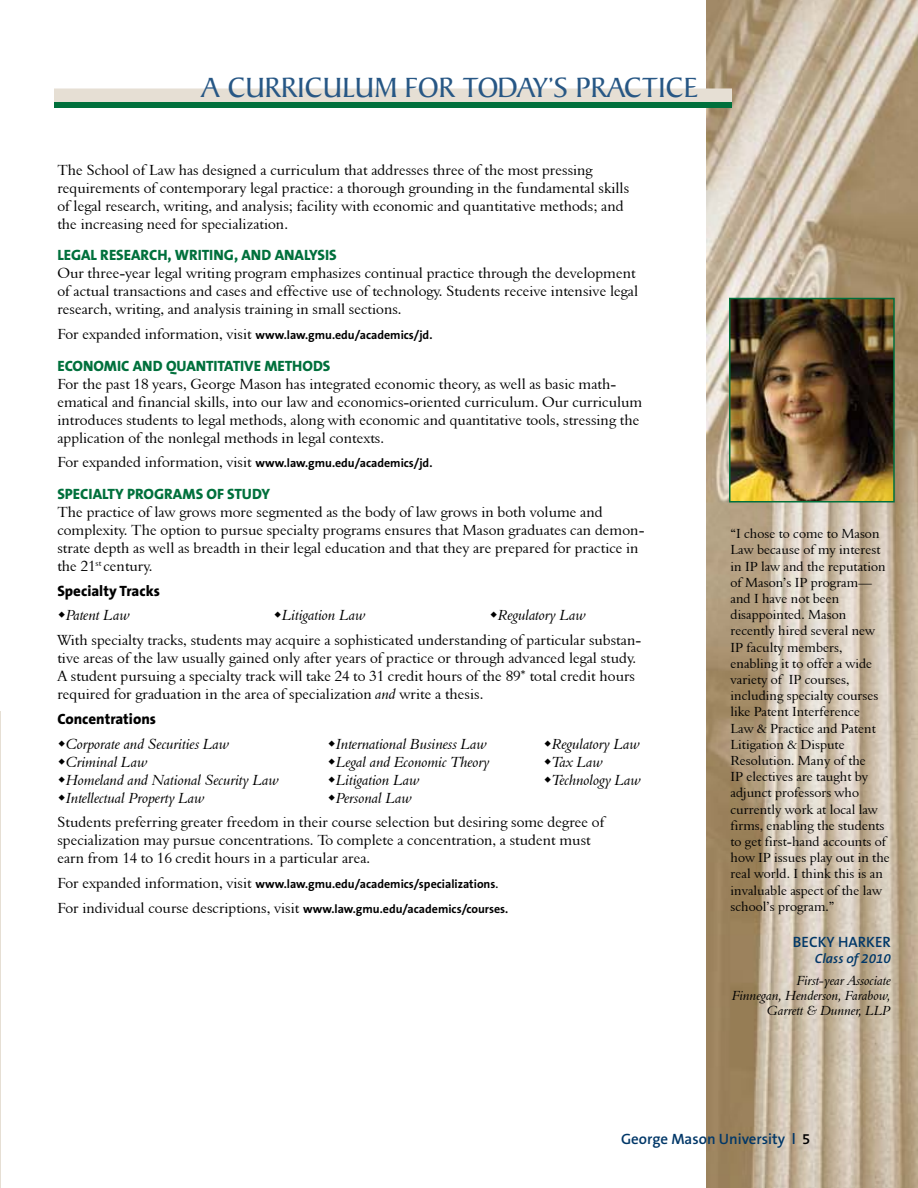
<style>
.page{position:relative;width:918px;height:1188px;background:#fff}
.page>*{position:absolute;margin:0;border:0;box-sizing:border-box;transform-origin:0 0}
.t1{font:30px "Baker Signet";color:#275785}
.t2{font:15px/18px "Aldine 401 BT Roman A";color:#000}
.t3{font:15px "Aldine 401 BT Italic A";color:#000}
.t4{font:800 15px "The Sans B8";color:#00703c}
.t5{font:600 15px "The Sans B6";color:#003768}
.t6{font:800 15px "The Sans B8";color:#000}
.t7{font:13.5px/16.2px "Aldine 401 BT Roman A";color:#000}
.t8{font:13.5px/15px "Aldine 401 BT Italic A";color:#000;text-align:right}
.t9{font:italic 600 13.5px "The Sans B6";color:#003768}
.t10{font:700 12px "The Sans B7";color:#000}
.s1{font-family:"Aldine 401 BT Roman A";font-weight:400;font-size:15px}
.s2{font-family:"The Sans B2";font-weight:200}
.s3{font-family:"Aldine 401 BT Italic A"}
.s4{font-family:"The Sans B6";font-weight:600}
.s5{font-family:"The Sans B7";font-weight:700;font-size:12px}
.s6{color:#000}
</style>
<div class="page">
<hr style="left:0;top:712px;width:1px;height:476px;background:#e6dfd4">
<img style="left:707px;top:0;width:211px;height:1188px">
<div style="left:54px;top:88px;width:678px;height:16px;background:#e6dfd4"></div>
<div style="left:54px;top:102px;width:678px;height:6px;background:#00703c"></div>
<img style="left:732px;top:301px;width:160px;height:198px">
<div style="left:729px;top:298px;width:166px;height:204px;border:2px solid #00703c"></div>
<h1 class="t1" style="left:202px;top:71px;width:498px">A CURRICULUM FOR TODAY’S PRACTICE</h1>
<p class="t2" style="left:57px;top:161px;width:573px">The School of Law has designed a curriculum that addresses three of the most pressing requirements of contemporary legal practice: a thorough grounding in the fundamental skills of legal research, writing, and analysis; facility with economic and quantitative methods; and the increasing need for specialization.</p>
<p class="t4" style="left:57px;top:247px;width:281px">LEGAL RESEARCH, WRITING, AND ANALYSIS</p>
<p class="t2" style="left:57px;top:264px;width:582px">Our three-year legal writing program emphasizes continual practice through the development of actual transactions and cases and effective use of technology. Students receive intensive legal research, writing, and analysis training in small sections.</p>
<p class="t10" style="left:57px;top:329px;width:377px"><span class="s1">For expanded information, visit</span> www.law.gmu.edu/academics/jd.</p>
<p class="t4" style="left:57px;top:358px;width:275px">ECONOMIC AND QUANTITATIVE METHODS</p>
<p class="t2" style="left:57px;top:374px;width:586px">For the past 18 years, George Mason has integrated economic theory, as well as basic math&shy;ematical and financial skills, into our law and economics-oriented curriculum. Our curriculum introduces students to legal methods, along with economic and quantitative tools, stressing the application of the nonlegal methods in legal contexts.</p>
<p class="t10" style="left:57px;top:457px;width:377px"><span class="s1">For expanded information, visit</span> www.law.gmu.edu/academics/jd.</p>
<p class="t4" style="left:57px;top:486px;width:214px">SPECIALTY PROGRAMS OF STUDY</p>
<p class="t2" style="left:57px;top:503px;width:589px">The practice of law grows more segmented as the body of law grows in both volume and complexity. The option to pursue specialty programs ensures that Mason graduates can demon&shy;strate depth as well as breadth in their legal education and that they are prepared for practice in the 21<sup>st</sup> century.</p>
<p class="t6" style="left:57px;top:583px;width:104px">Specialty Tracks</p>
<p class="t3" style="left:66px;top:606px;width:65px">Patent Law</p>
<p class="t3" style="left:282px;top:606px;width:85px">Litigation Law</p>
<p class="t3" style="left:498px;top:606px;width:89px">Regulatory Law</p>
<p class="t2" style="left:57px;top:631px;width:585px">With specialty tracks, students may acquire a sophisticated understanding of particular substan&shy;tive areas of the law usually gained only after years of practice or through advanced legal study.<br>A student pursuing a specialty track will take 24 to 31 credit hours of the 89<span class="s2">*</span> total credit hours required for graduation in the area of specialization <span class="s3">and</span> write a thesis.</p>
<p class="t6" style="left:57px;top:711px;width:100px">Concentrations</p>
<p class="t3" style="left:66px;top:734px;width:165px">Corporate and Securities Law</p>
<p class="t3" style="left:336px;top:734px;width:153px">International Business Law</p>
<p class="t3" style="left:552px;top:734px;width:89px">Regulatory Law</p>
<p class="t3" style="left:66px;top:752px;width:83px">Criminal Law</p>
<p class="t3" style="left:336px;top:752px;width:155px">Legal and Economic Theory</p>
<p class="t3" style="left:552px;top:752px;width:53px">Tax Law</p>
<p class="t3" style="left:66px;top:770px;width:214px">Homeland and National Security Law</p>
<p class="t3" style="left:336px;top:770px;width:85px">Litigation Law</p>
<p class="t3" style="left:552px;top:770px;width:91px">Technology Law</p>
<p class="t3" style="left:66px;top:788px;width:140px">Intellectual Property Law</p>
<p class="t3" style="left:336px;top:788px;width:77px">Personal Law</p>
<p class="t2" style="left:57px;top:813px;width:549px">Students preferring greater freedom in their course selection but desiring some degree of specialization may pursue concentrations. To complete a concentration, a student must earn from 14 to 16 credit hours in a particular area.</p>
<p class="t10" style="left:57px;top:878px;width:443px"><span class="s1">For expanded information, visit</span> www.law.gmu.edu/academics/specializations<span class="s4">.</span></p>
<p class="t2" style="left:57px;top:899px;width:453px">For individual course descriptions, visit <span class="s5">www.law.gmu.edu/academics/courses.</span></p>
<p class="t7" style="left:730px;top:525px;width:161px">“I chose to come to Mason<br>Law because of my interest in IP law and the reputation of Mason’s IP program— and I have not been disappointed. Mason recently hired several new<br>IP faculty members, enabling it to offer a wide variety of IP courses, including specialty courses like Patent Interference<br>Law &amp; Practice and Patent<br>Litigation &amp; Dispute<br>Resolution. Many of the<br>IP electives are taught by adjunct professors who currently work at local law firms, enabling the students to get first-hand accounts of how IP issues play out in the real world. I think this is an invaluable aspect of the law school’s program.”</p>
<p class="t5" style="left:793px;top:934px;width:100px">BECKY HARKER</p>
<p class="t9" style="left:815px;top:951px;width:78px">Class of 2010</p>
<p class="t8" style="left:732px;top:973px;width:160px">First-year Associate<br>Finnegan, Henderson, Farabow,<br>Garrett &amp; Dunner, LLP</p>
<p class="t5" style="left:621px;top:1131px;width:191px">George Mason University l <span class="s6">5</span></p>
</div>
